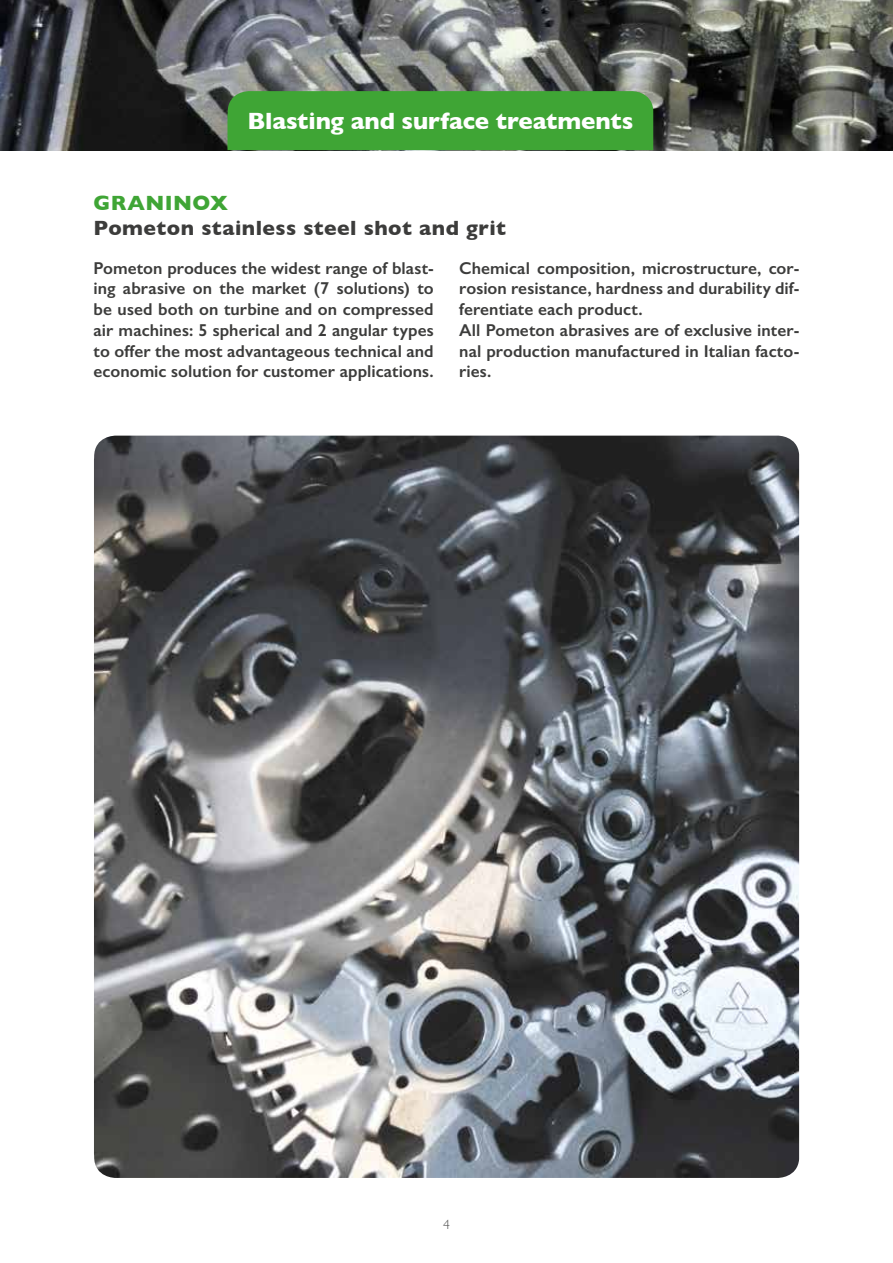
<style>
.page{position:relative;width:893px;height:1263px;background:#fff}
.page>*{position:absolute;margin:0;border:0;box-sizing:border-box;transform-origin:0 0}
.t1{font:700 24px "Gill Sans";letter-spacing:-.005em;color:#fff}
.t2{font:700 21px "Gill Sans";letter-spacing:.025em;color:#3c3c3b}
.t3{font:700 21px "Gill Sans";letter-spacing:.02em;color:#3fa535}
.t4{font:600 17.25px/20.7px "Gill Sans";letter-spacing:.005em;color:#3c3c3b;text-align:justify}
.t5{font:300 13.5px "Gill Sans";color:#575756}
</style>
<div class="page">
<img style="left:0;top:0;width:893px;height:150px">
<div style="left:227px;top:91px;width:426px;height:59px;background:#3fa535"></div>
<img style="left:94px;top:436px;width:705px;height:742px">
<h1 class="t1" style="left:247px;top:102px;width:387px">Blasting and surface treatments</h1>
<p class="t3" style="left:94px;top:186px;width:136px">GRANINOX</p>
<p class="t2" style="left:94px;top:211px;width:414px">Pometon stainless steel shot and grit</p>
<p class="t4" style="left:94px;top:257px;width:342px">Pometon produces the widest range of blast&shy;ing abrasive on the market (7 solutions) to be used both on turbine and on compressed air machines: 5 spherical and 2 angular types to offer the most advantageous technical and economic solution for customer applications.</p>
<p class="t4" style="left:459px;top:257px;width:342px;text-align:left">Chemical composition, microstructure, cor&shy;rosion resistance, hardness and durability dif&shy;ferentiate each product.<br>All Pometon abrasives are of exclusive inter&shy;nal production manufactured in Italian facto&shy;ries.</p>
<p class="t5" style="left:443px;top:1214px;width:8px">4</p>
</div>
